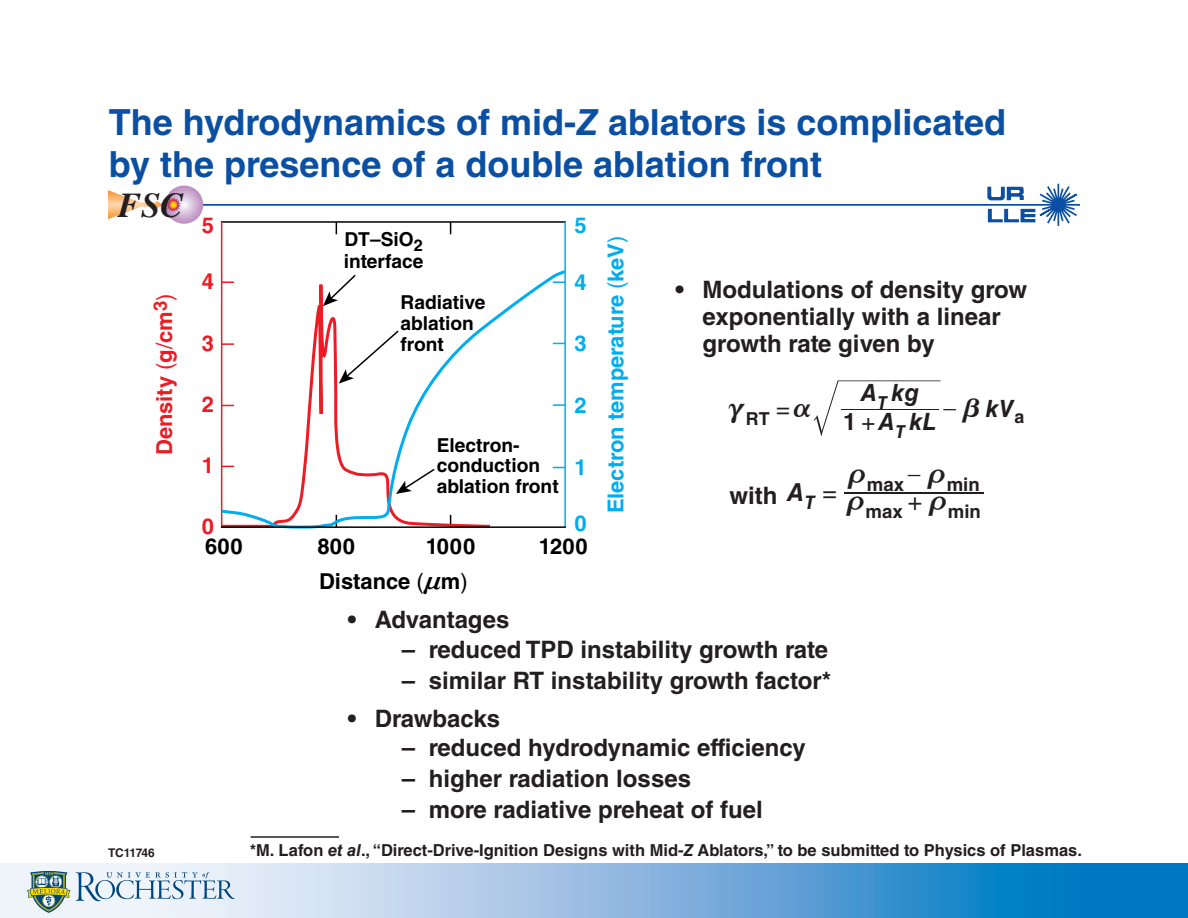
<style>
.page{position:relative;width:1188px;height:918px;background:#fff}
.page>*{position:absolute;margin:0;border:0;box-sizing:border-box;transform-origin:0 0}
.t1{font:700 36px/42px "Helvetica LT Std";color:#0a4fa2}
.t2{font:italic 700 34.8px "Times";color:#231f20}
.t3{font:italic 700 24.9px "MM Greek";color:#231f20}
.t4{font:24.9px "MM Century Old";color:#231f20;scale:.87 1}
.t5{font:italic 700 24.9px "Helvetica LT Std";color:#231f20}
.t6{font:24.9px "Helvetica LT Std";color:#231f20}
.t7{font:700 24px/27px "Helvetica LT Std";color:#231f20}
.t8{font:italic 700 23.85px/29.2px "Helvetica LT Std";color:#231f20}
.t9{font:23.85px "Helvetica LT Std";color:#231f20}
.t10{font:italic 700 23.85px "MM Greek";color:#231f20}
.t11{font:700 21.9px "Helvetica LT Std";color:#00adef}
.t12{font:700 21.9px "Helvetica LT Std";color:#000}
.t13{font:700 21.9px "Helvetica LT Std";color:#ed1c24}
.t14{font:700 19.2px/20.7px "Helvetica LT Std";color:#000}
.t15{font:700 18.6px "Helvetica LT Std";color:#231f20}
.t16{font:italic 700 18.6px "Helvetica LT Std";color:#231f20}
.t17{font:700 17.85px "Helvetica LT Std";color:#231f20}
.t18{font:italic 700 17.85px "Helvetica LT Std";color:#231f20}
.t19{font:700 16.5px "Helvetica LT Std";color:#231f20}
.t20{font:700 12px "Helvetica LT Std";letter-spacing:-.015em;color:#231f20}
.s1{font-style:italic}
.s2{font-weight:400}
.s3{font-family:"MM Greek";font-style:italic}
.s4{font-family:"MM Greek";font-weight:700;font-style:italic}
.s5{font-style:normal}
.s6{font-weight:400;font-style:normal}
.s7{font-family:"MM Century Old";font-weight:400;font-style:normal;font-size:24.45px}
.s8{font-family:"MM Greek"}
</style>
<div class="page">
<svg style="left:0;top:864px;width:1188px;height:54px;background:#77b1dc"></svg>
<svg style="left:27px;top:871px;width:208px;height:42px"></svg>
<hr style="left:251px;top:836px;width:88px;height:2px;background:#231f20">
<svg style="left:814px;top:380px;width:127px;height:56px"></svg>
<hr style="left:841px;top:409px;width:97px;height:1px;background:#231f20">
<hr style="left:844px;top:493px;width:140px;height:1px;background:#231f20">
<hr style="left:222px;top:221px;width:343px;height:2px;background:#000">
<hr style="left:564px;top:222px;width:2px;height:305px;background:#00adef">
<svg style="left:220px;top:221px;width:273px;height:47px"></svg>
<svg style="left:220px;top:268px;width:346px;height:261px"></svg>
<svg style="left:323px;top:273px;width:34px;height:33px"></svg>
<svg style="left:339px;top:329px;width:61px;height:55px"></svg>
<svg style="left:396px;top:467px;width:40px;height:27px"></svg>
<hr style="left:222px;top:526px;width:343px;height:2px;background:#000">
<svg style="left:987px;top:183px;width:90px;height:43px"></svg>
<hr style="left:108px;top:204px;width:972px;height:2px;background:#0a4fa2">
<svg style="left:165px;top:186px;width:38px;height:38px"></svg>
<svg style="left:108px;top:190px;width:73px;height:29px"></svg>
<p class="t1" style="left:109px;top:100px;width:899px">The hydrodynamics of mid-<span class="s1">Z</span> ablators is complicated by the presence of a double ablation front</p>
<p class="t2" style="left:118px;top:182px;width:67px">FSC</p>
<p class="t13" style="left:151px;top:455px;width:163px;rotate:-90deg">Density <span class="s2">(</span>g<span class="s2">/</span>cm<sup>3</sup><span class="s2">)</span></p>
<p class="t20" style="left:108px;top:846px;width:48px">TC11746</p>
<p class="t13" style="left:202px;top:212px;width:14px">5</p>
<p class="t14" style="left:344px;top:228px;width:81px;line-height:21.9px">DT–SiO<sub>2 </sub>interface</p>
<p class="t11" style="left:575px;top:212px;width:14px">5</p>
<p class="t13" style="left:202px;top:268px;width:14px">4</p>
<p class="t11" style="left:575px;top:269px;width:14px">4</p>
<p class="t13" style="left:202px;top:330px;width:14px">3</p>
<p class="t14" style="left:401px;top:292px;width:86px">Radiative ablation front</p>
<p class="t11" style="left:575px;top:330px;width:14px">3</p>
<p class="t13" style="left:202px;top:391px;width:14px">2</p>
<p class="t11" style="left:575px;top:391px;width:14px">2</p>
<p class="t13" style="left:202px;top:452px;width:14px">1</p>
<p class="t14" style="left:437px;top:434px;width:124px">Electron&shy;conduction ablation front</p>
<p class="t11" style="left:575px;top:454px;width:14px">1</p>
<p class="t13" style="left:202px;top:513px;width:14px">0</p>
<p class="t11" style="left:575px;top:510px;width:14px">0</p>
<p class="t12" style="left:205px;top:533px;width:39px">600</p>
<p class="t12" style="left:426px;top:533px;width:51px">1000</p>
<p class="t12" style="left:539px;top:533px;width:50px">1200</p>
<p class="t12" style="left:319px;top:568px;width:150px">Distance <span class="s2">(</span><span class="s3">n</span>m<span class="s2">)</span></p>
<p class="t12" style="left:318px;top:533px;width:39px">800</p>
<p class="t11" style="left:602px;top:513px;width:279px;rotate:-90deg">Electron temperature <span class="s2">(</span>keV<span class="s2">)</span></p>
<p class="t7" style="left:703px;top:275px;width:326px;text-indent:-27px">• Modulations of density grow exponentially with a linear growth rate given by</p>
<p class="t10" style="left:728px;top:397px;width:18px">c</p>
<p class="t9" style="left:776px;top:395px;width:36px">=<span class="s4">a</span></p>
<p class="t17" style="left:746px;top:408px;width:25px">RT</p>
<p class="t8" style="left:843px;top:377px;width:78px;text-indent:17px">A kg<br><span class="s5">1</span><span class="s6">+</span> <sub>T</sub></p>
<p class="t18" style="left:877px;top:392px;width:11px">T</p>
<p class="t8" style="left:878px;top:407px;width:59px">A kL</p>
<p class="t8" style="left:942px;top:394px;width:73px"><span class="s7">-</span> <span class="s8">b</span> kV</p>
<p class="t17" style="left:1015px;top:406px;width:11px">a</p>
<p class="t7" style="left:730px;top:482px;width:50px">with</p>
<p class="t5" style="left:787px;top:477px;width:18px">A</p>
<p class="t6" style="left:823px;top:477px;width:16px">=</p>
<p class="t16" style="left:805px;top:491px;width:12px">T</p>
<p class="t3" style="left:848px;top:462px;width:19px">t</p>
<p class="t4" style="left:907px;top:463px;width:46px">- <span class="s4">t</span></p>
<p class="t15" style="left:867px;top:473px;width:39px">max</p>
<p class="t15" style="left:947px;top:473px;width:35px">min</p>
<p class="t3" style="left:847px;top:489px;width:19px">t</p>
<p class="t3" style="left:929px;top:489px;width:19px">t</p>
<p class="t15" style="left:866px;top:500px;width:58px">ma <sup>+</sup></p>
<p class="t15" style="left:892px;top:500px;width:12px">x</p>
<p class="t15" style="left:948px;top:500px;width:35px">min</p>
<p class="t7" style="left:348px;top:606px;width:163px">• Advantages</p>
<p class="t7" style="left:402px;top:636px;width:428px">– reduced TPD instability growth rate</p>
<p class="t7" style="left:402px;top:667px;width:431px">– similar RT instability growth factor*</p>
<p class="t7" style="left:348px;top:704px;width:154px">• Drawbacks</p>
<p class="t7" style="left:402px;top:734px;width:406px">– reduced hydrodynamic efficiency</p>
<p class="t7" style="left:402px;top:765px;width:291px">– higher radiation losses</p>
<p class="t7" style="left:402px;top:796px;width:363px">– more radiative preheat of fuel</p>
<p class="t19" style="left:250px;top:840px;width:834px">*M. Lafon <span class="s1">et al</span>., “Direct-Drive-Ignition Designs with Mid-<span class="s1">Z</span> Ablators,” to be submitted to Physics of Plasmas.</p>
</div>
